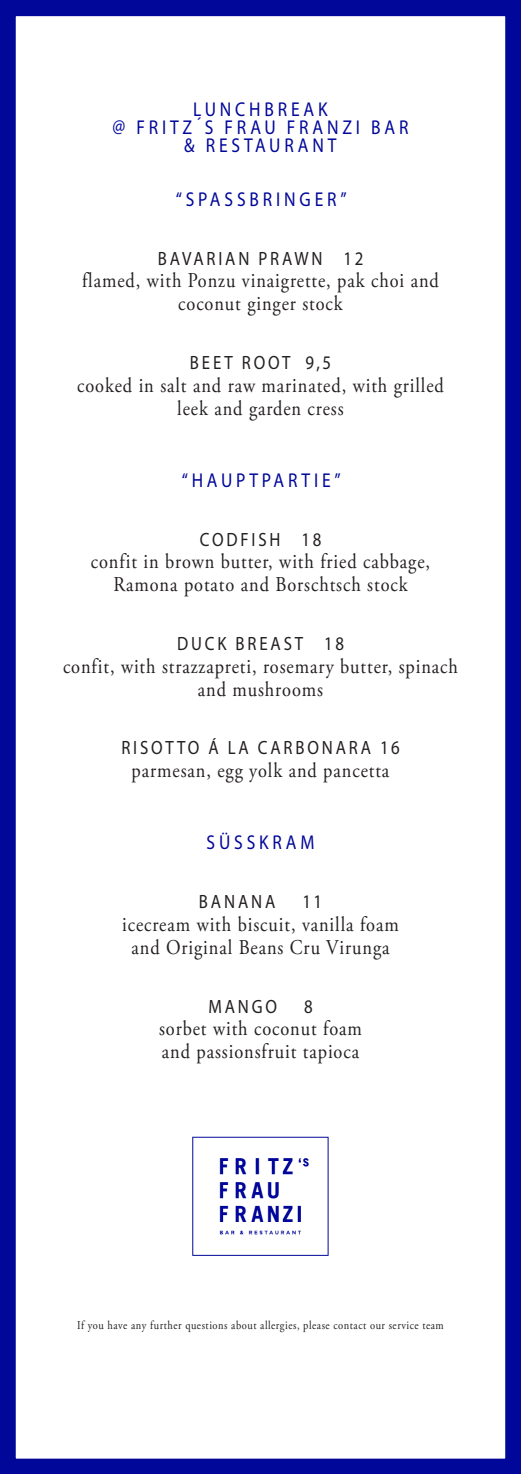
<style>
.page{position:relative;width:521px;height:1474px;background:#fff}
.page>*{position:absolute;margin:0;border:0;box-sizing:border-box;transform-origin:0 0}
.t1{font:21px/22.8px "Adobe Garamond Pro";letter-spacing:.05em;color:#231f20;text-align:center;scale:.87 1}
.t2{font:20.12px "Myriad Pro";letter-spacing:.22em;color:#010799;scale:.87 1}
.t3{font:19.25px "Myriad Pro";letter-spacing:.17em;color:#231f20;scale:.87 1}
.t4{font:12.08px "Adobe Garamond Pro";letter-spacing:.05em;color:#231f20;scale:.87 1}
</style>
<div class="page">
<div style="left:0;top:0;width:521px;height:1473px;border:16px solid #010799"></div>
<img style="left:192px;top:1136px;width:137px;height:120px">
<p class="t2" style="left:193px;top:96px;width:156px">LUNCHBREAK</p>
<p class="t2" style="left:112px;top:114px;width:342px">@ FRITZ´S FRAU FRANZI BAR</p>
<p class="t2" style="left:184px;top:133px;width:176px">&amp; RESTAURANT</p>
<p class="t2" style="left:176px;top:187px;width:198px">“SPASSBRINGER”</p>
<p class="t3" style="left:158px;top:246px;width:238px">BAVARIAN PRAWN 12</p>
<p class="t1" style="left:82px;top:270px;width:412px">flamed, with Ponzu vinaigrette, pak choi and coconut ginger stock</p>
<p class="t3" style="left:190px;top:351px;width:164px">BEET ROOT 9,5</p>
<p class="t1" style="left:77px;top:374px;width:423px">cooked in salt and raw marinated, with grilled leek and garden cress</p>
<p class="t2" style="left:182px;top:467px;width:184px">“HAUPTPARTIE”</p>
<p class="t3" style="left:200px;top:527px;width:141px">CODFISH 18</p>
<p class="t1" style="left:91px;top:551px;width:391px">confit in brown butter, with fried cabbage,</p>
<p class="t1" style="left:113px;top:574px;width:340px">Ramona potato and Borschtsch stock</p>
<p class="t3" style="left:177px;top:631px;width:193px">DUCK BREAST 18</p>
<p class="t1" style="left:63px;top:655px;width:455px">confit, with strazzapreti, rosemary butter, spinach and mushrooms</p>
<p class="t3" style="left:121px;top:736px;width:321px">RISOTTO Á LA CARBONARA 16</p>
<p class="t1" style="left:132px;top:760px;width:298px">parmesan, egg yolk and pancetta</p>
<p class="t2" style="left:207px;top:830px;width:125px">SÜSSKRAM</p>
<p class="t3" style="left:199px;top:889px;width:89px">BANANA</p>
<p class="t3" style="left:302px;top:889px;width:24px">11</p>
<p class="t1" style="left:122px;top:913px;width:319px">icecream with biscuit, vanilla foam</p>
<p class="t1" style="left:131px;top:936px;width:298px">and Original Beans Cru Virunga</p>
<p class="t3" style="left:208px;top:994px;width:80px">MANGO</p>
<p class="t3" style="left:304px;top:994px;width:11px">8</p>
<p class="t1" style="left:159px;top:1018px;width:235px">sorbet with coconut foam</p>
<p class="t1" style="left:162px;top:1040px;width:228px">and passionsfruit tapioca</p>
<p class="t4" style="left:77px;top:1317px;width:423px">If you have any further questions about allergies, please contact our service team</p>
</div>
